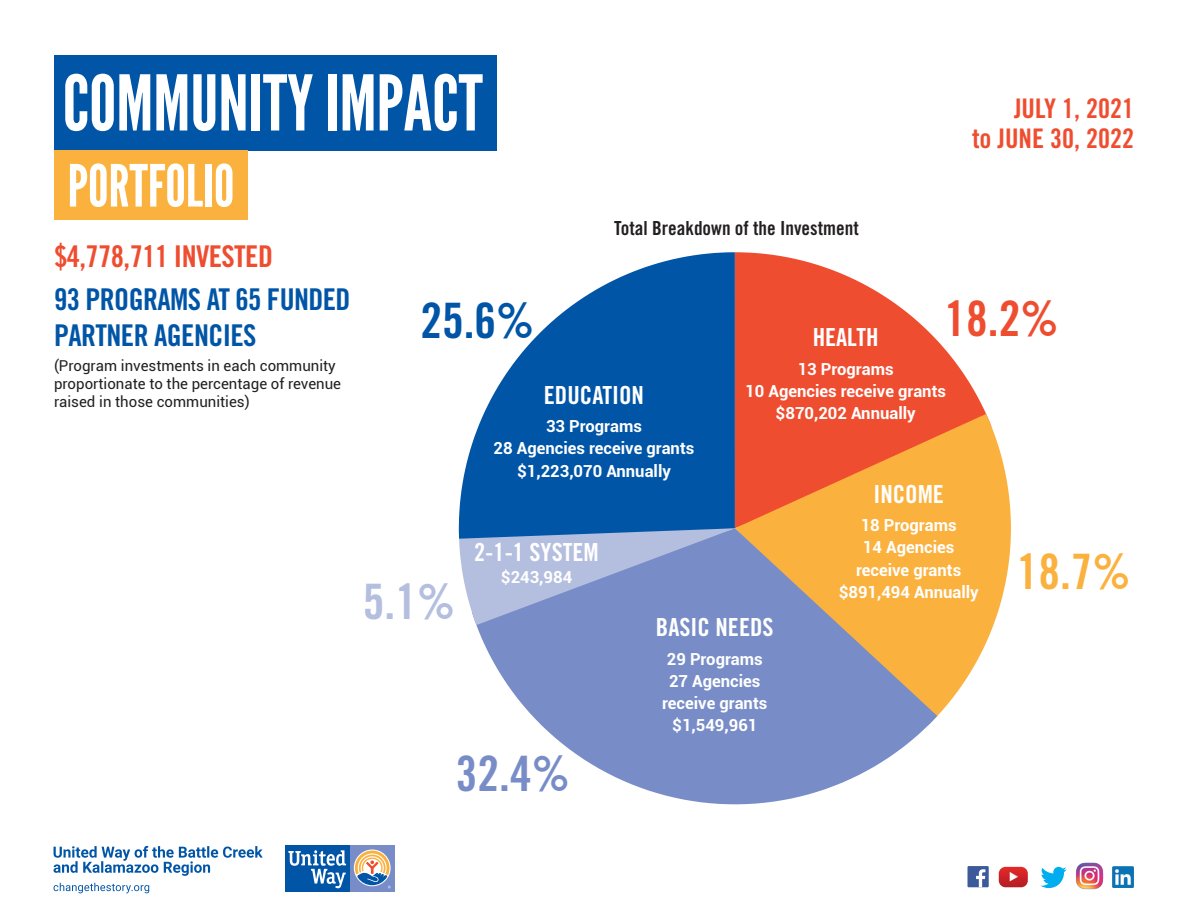
<style>
.page{position:relative;width:1188px;height:918px;background:#fff}
.page>*{position:absolute;margin:0;border:0;box-sizing:border-box;transform-origin:0 0}
.t1{font:76.5px "League Gothic";color:#fff}
.t2{font:58.05px "League Gothic";color:#fff}
.t3{font:48.9px "Trade Gothic Bold Cond Twenty";color:#0155a7}
.t4{font:48.9px "Trade Gothic Bold Cond Twenty";color:#ef4d30}
.t5{font:48.9px "Trade Gothic Bold Cond Twenty";color:#fbb13d}
.t6{font:48.9px "Trade Gothic Bold Cond Twenty";color:#788dc7}
.t7{font:48.9px "Trade Gothic Bold Cond Twenty";color:#b4bedf}
.t8{font:30px/36px "Trade Gothic Bold Cond Twenty";letter-spacing:-.02em;color:#0155a7}
.t9{font:30px "Trade Gothic Bold Cond Twenty";letter-spacing:-.02em;color:#ef4d30}
.t10{font:27px "Trade Gothic Bold Cond Twenty";color:#ef4d30}
.t11{font:24.9px "Trade Gothic Bold Cond Twenty";color:#fff}
.t12{font:19.35px "Trade Gothic Bold Cond Twenty";color:#231f20}
.t13{font:700 16.65px "Roboto";color:#fff}
.t14{font:15px/18px "Roboto";color:#231f20}
</style>
<div class="page">
<svg style="left:735px;top:252px;width:251px;height:162px;fill:#ef4d30"></svg>
<svg style="left:735px;top:414px;width:276px;height:302px;background:#f79a4f"></svg>
<svg style="left:476px;top:528px;width:461px;height:276px;fill:#788dc7"></svg>
<svg style="left:459px;top:539px;width:276px;height:86px;background:#96a5d3"></svg>
<svg style="left:459px;top:252px;width:276px;height:287px;fill:#0155a7"></svg>
<div style="left:54px;top:56px;width:443px;height:95px;background:#0155a7"></div>
<div style="left:54px;top:151px;width:193px;height:69px;background:#fbb13d"></div>
<div style="left:350px;top:845px;width:44px;height:46px;background:#788dc7"></div>
<div style="left:285px;top:845px;width:65px;height:46px;background:#0155a7"></div>
<svg style="left:354px;top:850px;width:37px;height:36px"></svg>
<svg style="left:288px;top:850px;width:58px;height:38px"></svg>
<svg style="left:355px;top:851px;width:36px;height:37px"></svg>
<svg style="left:54px;top:846px;width:209px;height:30px"></svg>
<svg style="left:54px;top:883px;width:95px;height:10px"></svg>
<svg style="left:1041px;top:867px;width:26px;height:21px"></svg>
<div style="left:968px;top:866px;width:21px;height:21px;background:#3c5a99"></div>
<svg style="left:976px;top:869px;width:9px;height:18px"></svg>
<img style="left:999px;top:867px;width:29px;height:20px">
<img style="left:1076px;top:862px;width:27px;height:28px">
<img style="left:1113px;top:866px;width:21px;height:22px">
<p class="t1" style="left:63px;top:58px;width:422px">COMMUNITY IMPACT</p>
<p class="t2" style="left:68px;top:151px;width:168px">PORTFOLIO</p>
<p class="t12" style="left:614px;top:216px;width:246px">Total Breakdown of the Investment</p>
<p class="t10" style="left:1014px;top:92px;width:121px">JULY 1, 2021</p>
<p class="t10" style="left:972px;top:122px;width:163px">to JUNE 30, 2022</p>
<p class="t9" style="left:54px;top:238px;width:221px">$4,778,711 INVESTED</p>
<p class="t8" style="left:54px;top:281px;width:298px">93 PROGRAMS AT 65 FUNDED<br>PARTNER AGENCIES</p>
<p class="t14" style="left:54px;top:356px;width:289px">(Program investments in each community proportionate to the percentage of revenue raised in those communities)</p>
<p class="t3" style="left:420px;top:291px;width:115px">25.6%</p>
<p class="t4" style="left:944px;top:289px;width:115px">18.2%</p>
<p class="t11" style="left:813px;top:322px;width:67px">HEALTH</p>
<p class="t13" style="left:798px;top:357px;width:97px">13 Programs</p>
<p class="t13" style="left:745px;top:379px;width:202px">10 Agencies receive grants</p>
<p class="t13" style="left:776px;top:401px;width:142px">$870,202 Annually</p>
<p class="t11" style="left:544px;top:380px;width:102px">EDUCATION</p>
<p class="t13" style="left:546px;top:415px;width:97px">33 Programs</p>
<p class="t13" style="left:494px;top:437px;width:202px">28 Agencies receive grants</p>
<p class="t13" style="left:517px;top:459px;width:155px">$1,223,070 Annually</p>
<p class="t7" style="left:363px;top:572px;width:94px">5.1%</p>
<p class="t11" style="left:474px;top:537px;width:126px">2-1-1 SYSTEM</p>
<p class="t13" style="left:501px;top:566px;width:73px">$243,984</p>
<p class="t6" style="left:456px;top:744px;width:115px">32.4%</p>
<p class="t11" style="left:656px;top:612px;width:119px">BASIC NEEDS</p>
<p class="t13" style="left:667px;top:647px;width:97px">29 Programs</p>
<p class="t13" style="left:669px;top:669px;width:93px">27 Agencies</p>
<p class="t13" style="left:662px;top:691px;width:107px">receive grants</p>
<p class="t13" style="left:672px;top:714px;width:87px">$1,549,961</p>
<p class="t11" style="left:873px;top:479px;width:72px">INCOME</p>
<p class="t13" style="left:861px;top:514px;width:97px">18 Programs</p>
<p class="t13" style="left:863px;top:536px;width:93px">14 Agencies</p>
<p class="t13" style="left:856px;top:558px;width:107px">receive grants</p>
<p class="t13" style="left:839px;top:580px;width:142px">$891,494 Annually</p>
<p class="t5" style="left:1017px;top:542px;width:115px">18.7%</p>
</div>
